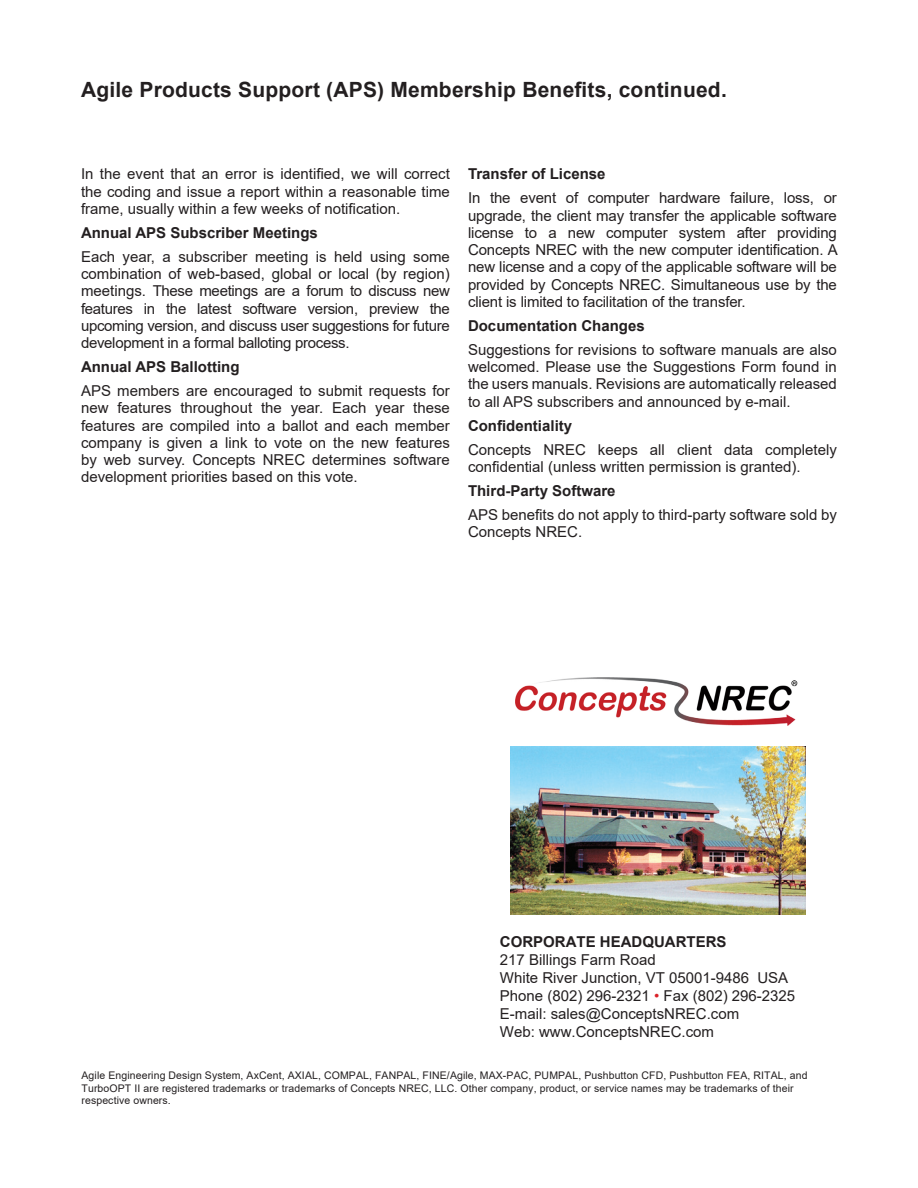
<style>
.page{position:relative;width:918px;height:1188px;background:#fff}
.page>*{position:absolute;margin:0;border:0;box-sizing:border-box;transform-origin:0 0}
.t1{font:700 21px "Arial";letter-spacing:.01em;color:#231f20}
.t2{font:15px/17.2px "Arial";color:#231f20;text-align:justify}
.t3{font:700 15px "Arial";color:#231f20}
.t4{font:10.5px/12.6px "Arial";letter-spacing:.01em;color:#231f20}
.s1{color:#da2128}
</style>
<div class="page">
<img style="left:511px;top:747px;width:294px;height:168px">
<img style="left:515px;top:678px;width:283px;height:48px">
<p class="t1" style="left:81px;top:75px;width:647px">Agile Products Support (APS) Membership Benefits, continued.</p>
<p class="t2" style="left:81px;top:165px;width:370px">In the event that an error is identified, we will correct the coding and issue a report within a reasonable time frame, usually within a few weeks of notification.</p>
<p class="t3" style="left:81px;top:222px;width:238px">Annual APS Subscriber Meetings</p>
<p class="t2" style="left:81px;top:248px;width:370px">Each year, a subscriber meeting is held using some combination of web-based, global or local (by region) meetings. These meetings are a forum to discuss new features in the latest software version, preview the upcoming version, and discuss user suggestions for future development in a formal balloting process.</p>
<p class="t3" style="left:81px;top:356px;width:160px">Annual APS Ballotting</p>
<p class="t2" style="left:81px;top:382px;width:370px">APS members are encouraged to submit requests for new features throughout the year. Each year these features are compiled into a ballot and each member company is given a link to vote on the new features by web survey. Concepts NREC determines software development priorities based on this vote.</p>
<p class="t3" style="left:468px;top:164px;width:139px">Transfer of License</p>
<p class="t2" style="left:468px;top:189px;width:371px">In the event of computer hardware failure, loss, or upgrade, the client may transfer the applicable software license to a new computer system after providing Concepts NREC with the new computer identification. A new license and a copy of the applicable software will be provided by Concepts NREC. Simultaneous use by the client is limited to facilitation of the transfer.</p>
<p class="t3" style="left:468px;top:315px;width:178px">Documentation Changes</p>
<p class="t2" style="left:468px;top:341px;width:370px">Suggestions for revisions to software manuals are also welcomed. Please use the Suggestions Form found in the users manuals. Revisions are automatically released to all APS subscribers and announced by e-mail.</p>
<p class="t3" style="left:468px;top:415px;width:106px">Confidentiality</p>
<p class="t2" style="left:468px;top:441px;width:370px">Concepts NREC keeps all client data completely confidential (unless written permission is granted).</p>
<p class="t3" style="left:468px;top:480px;width:149px">Third-Party Software</p>
<p class="t2" style="left:468px;top:506px;width:370px">APS benefits do not apply to third-party software sold by<br>Concepts NREC.</p>
<p class="t3" style="left:500px;top:931px;width:228px">CORPORATE HEADQUARTERS</p>
<p class="t2" style="left:500px;top:951px;width:157px">217 Billings Farm Road</p>
<p class="t2" style="left:500px;top:969px;width:290px">White River Junction, VT 05001-9486 USA</p>
<p class="t2" style="left:500px;top:987px;width:297px">Phone (802) 296-2321 <span class="s1">•</span> Fax (802) 296-2325</p>
<p class="t2" style="left:500px;top:1005px;width:241px">E-mail: sales@ConceptsNREC.com</p>
<p class="t2" style="left:500px;top:1023px;width:216px">Web: www.ConceptsNREC.com</p>
<p class="t4" style="left:82px;top:1069px;width:728px">Agile Engineering Design System, AxCent, AXIAL, COMPAL, FANPAL, FINE/Agile, MAX-PAC, PUMPAL, Pushbutton CFD, Pushbutton FEA, RITAL, and<br>TurboOPT II are registered trademarks or trademarks of Concepts NREC, LLC. Other company, product, or service names may be trademarks of their respective owners.</p>
</div>
